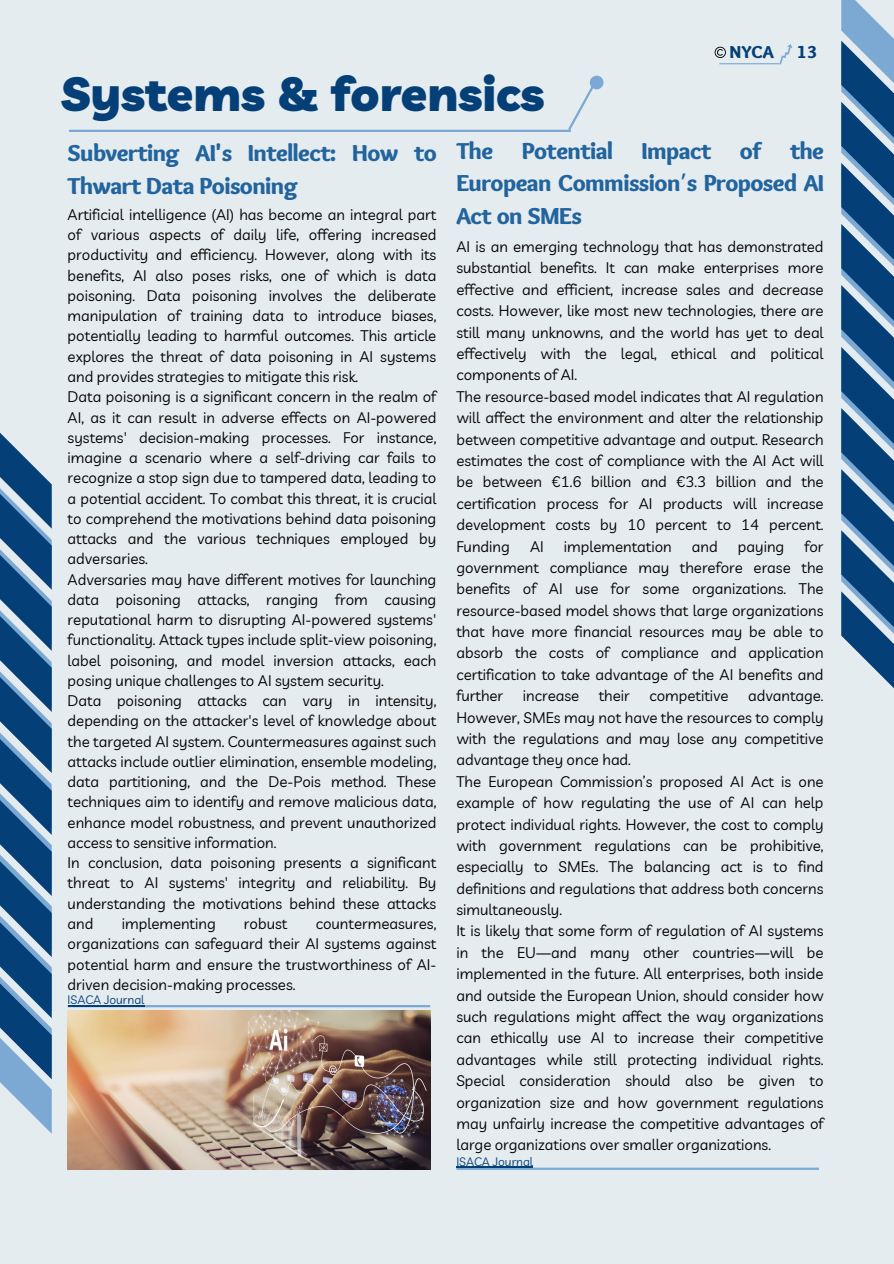
<style>
.page{position:relative;width:894px;height:1264px;background:#fff}
.page>*{position:absolute;margin:0;border:0;box-sizing:border-box;transform-origin:0 0}
.t1{font:900 48px "Livvic";color:#043f77}
.t2{font:900 24px/32.7px "Sukar";letter-spacing:-.02em;color:#22649d;text-align:justify}
.t3{font:900 18px "Sukar";color:#043f77}
.t4{font:15px/21.3px "Livvic";color:#000}
.t5{font:12px "Livvic";color:#043f77}
.s1{font-family:"Noto Sans Gurmukhi";font-weight:400}
</style>
<div class="page">
<div style="left:0;top:0;width:893px;height:1263px;background:#e5ecef"></div>
<svg style="left:841px;top:0;width:52px;height:688px"></svg>
<svg style="left:0;top:433px;width:52px;height:700px"></svg>
<svg style="left:566px;top:76px;width:37px;height:56px"></svg>
<hr style="left:69px;top:130px;width:501px;height:2px;background:#7ba9d3">
<svg style="left:780px;top:44px;width:12px;height:20px"></svg>
<hr style="left:719px;top:63px;width:62px;height:1px;background:#7ba9d3">
<svg style="left:714px;top:47px;width:11px;height:11px"></svg>
<hr style="left:68px;top:1005px;width:362px;height:2px;background:#7ba9d3">
<img style="left:68px;top:1010px;width:362px;height:159px">
<hr style="left:456px;top:1167px;width:362px;height:2px;background:#7ba9d3">
<hr style="left:456px;top:1166px;width:77px;height:1px;background:#043f77">
<hr style="left:68px;top:1005px;width:76px;height:1px;background:#043f77">
<h1 class="t1" style="left:61px;top:63px;width:484px">Systems &amp; forensics</h1>
<p class="t3" style="left:729px;top:41px;width:46px">NYCA</p>
<p class="t3" style="left:796px;top:42px;width:22px">13</p>
<h2 class="t2" style="left:68px;top:139px;width:370px">Subverting AI's Intellect: How to<br>Thwart Data Poisoning</h2>
<p class="t4" style="left:68px;top:204px;width:370px;line-height:20.2px">Artificial intelligence (AI) has become an integral part of various aspects of daily life, offering increased productivity and efficiency. However, along with its benefits, AI also poses risks, one of which is data poisoning. Data poisoning involves the deliberate manipulation of training data to introduce biases, potentially leading to harmful outcomes. This article explores the threat of data poisoning in AI systems and provides strategies to mitigate this risk.<br>Data poisoning is a significant concern in the realm of AI, as it can result in adverse effects on AI-powered systems' decision-making processes. For instance, imagine a scenario where a self-driving car fails to recognize a stop sign due to tampered data, leading to a potential accident. To combat this threat, it is crucial to comprehend the motivations behind data poisoning attacks and the various techniques employed by adversaries.<br>Adversaries may have different motives for launching data poisoning attacks, ranging from causing reputational harm to disrupting AI-powered systems' functionality. Attack types include split-view poisoning, label poisoning, and model inversion attacks, each posing unique challenges to AI system security.<br>Data poisoning attacks can vary in intensity, depending on the attacker's level of knowledge about the targeted AI system. Countermeasures against such attacks include outlier elimination, ensemble modeling, data partitioning, and the De-Pois method. These techniques aim to identify and remove malicious data, enhance model robustness, and prevent unauthorized access to sensitive information.<br>In conclusion, data poisoning presents a significant threat to AI systems' integrity and reliability. By understanding the motivations behind these attacks and</p>
<p class="t4" style="left:122px;top:912px;width:95px">implementing</p>
<p class="t4" style="left:244px;top:912px;width:45px">robust</p>
<p class="t4" style="left:68px;top:913px;width:370px;line-height:20.2px;text-align:justify;text-indent:248px">countermeasures, organizations can safeguard their AI systems against potential harm and ensure the trustworthiness of AI&shy;driven decision-making processes.</p>
<p class="t5" style="left:68px;top:992px;width:78px">ISACA Journal</p>
<h2 class="t2" style="left:456px;top:137px;width:369px">The Potential Impact of the European Commission<span class="s1">’</span>s Proposed AI Act on SMEs</h2>
<p class="t4" style="left:456px;top:236px;width:368px">AI is an emerging technology that has demonstrated substantial benefits. It can make enterprises more effective and efficient, increase sales and decrease costs. However, like most new technologies, there are still many unknowns, and the world has yet to deal effectively with the legal, ethical and political components of AI.<br>The resource-based model indicates that AI regulation will affect the environment and alter the relationship between competitive advantage and output. Research estimates the cost of compliance with the AI Act will be between €1.6 billion and €3.3 billion and the certification process for AI products will increase development costs by 10 percent to 14 percent.<br>Funding</p>
<p class="t4" style="left:456px;top:535px;width:368px;text-align:justify;text-indent:348px">for government compliance may therefore erase the benefits of AI use for some organizations. The resource-based model shows that large organizations that have more financial resources may be able to absorb the costs of compliance and application certification to take advantage of the AI benefits and further</p>
<p class="t4" style="left:530px;top:535px;width:15px">AI</p>
<p class="t4" style="left:563px;top:535px;width:109px">implementation</p>
<p class="t4" style="left:691px;top:535px;width:27px">and</p>
<p class="t4" style="left:737px;top:535px;width:48px">paying</p>
<p class="t4" style="left:456px;top:685px;width:368px;text-indent:292px">advantage.<br>However, SMEs may not have the resources to comply with the regulations and may lose any competitive advantage they once had.<br>The European Commission’s proposed AI Act is one example of how regulating the use of AI can help protect individual rights. However, the cost to comply with government regulations can be prohibitive, especially to SMEs. The balancing act is to find definitions and regulations that address both concerns simultaneously.<br>It is likely that some form of regulation of AI systems in the EU—and many other countries—will be implemented in the future. All enterprises, both inside and outside the European Union, should consider how such regulations might affect the way organizations can ethically use AI to increase their competitive advantages while still protecting individual rights.<br>Special consideration should also be given to organization size and how government regulations may unfairly increase the competitive advantages of large organizations over smaller organizations.</p>
<p class="t4" style="left:522px;top:685px;width:58px">increase</p>
<p class="t4" style="left:598px;top:685px;width:33px">their</p>
<p class="t4" style="left:649px;top:685px;width:81px">competitive</p>
<p class="t5" style="left:456px;top:1153px;width:78px">ISACA Journal</p>
</div>
